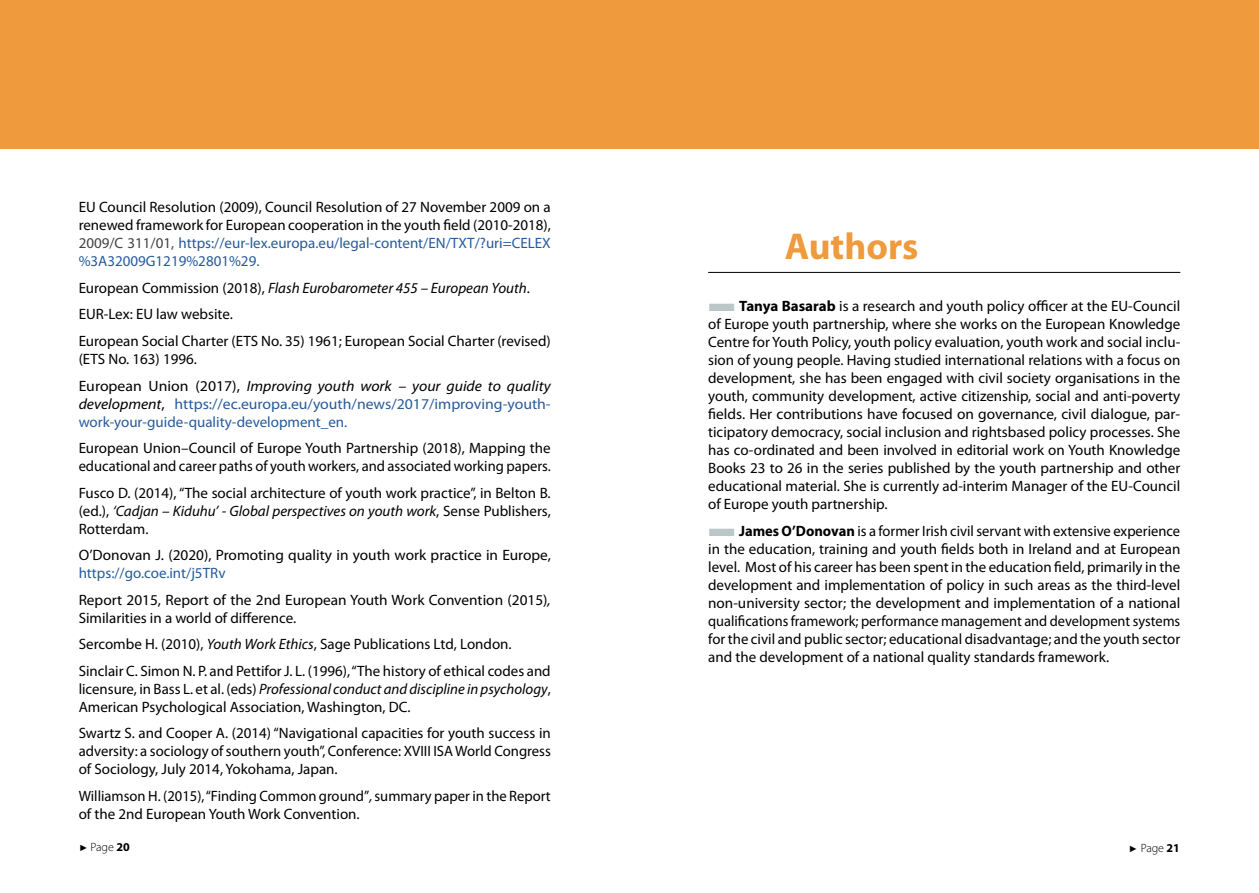
<style>
.page{position:relative;width:1259px;height:893px;background:#fff}
.page>*{position:absolute;margin:0;border:0;box-sizing:border-box;transform-origin:0 0}
.t1{font:700 37.5px "Myriad Pro";color:#ef9a3c}
.t2{font:15px/18px "Myriad Pro";color:#000}
.t3{font:15px/18px "Myriad Pro";color:#275b9b;scale:1.05 1}
.t4{font:italic 15px/26.5px "Myriad Pro";color:#000;scale:1.05 1}
.t5{font:300 12px "Myriad Pro";color:#000}
.s1{color:#424242}
.s2{color:#275b9b}
.s3{font-style:italic}
.s4{font-style:normal}
.s5{font-style:italic;color:#000}
.s6{color:#000}
.s7{color:#bac7c6}
.s8{font-weight:700}
.s9{font-family:"Arial";font-weight:400;font-size:9px}
</style>
<div class="page">
<div style="left:0;top:0;width:1259px;height:149px;background:#ef9a3c"></div>
<hr style="left:708px;top:272px;width:472px;height:1px;background:#000">
<p class="t2" style="left:79px;top:198px;width:473px;text-align:justify">EU Council Resolution (2009), Council Resolution of 27 November 2009 on a renewed framework for European cooperation in the youth field (2010-2018), <span class="s1">2009/C 311/01,</span> <span class="s2">https://eur-lex.europa.eu/legal-content/EN/TXT/?uri=CELEX %3A32009G1219%2801%29.</span></p>
<p class="t2" style="left:79px;top:274px;width:473px;line-height:26.5px">European Commission (2018), <span class="s3">Flash Eurobarometer 455 – European Youth</span>.<br>EUR-Lex: EU law website.<br>European Social Charter (ETS No. 35) 1961; European Social Charter (revised)</p>
<p class="t4" style="left:79px;top:345px;width:451px"><span class="s4">(ETS No. 163) 1996.<br>European Union (2017),</span> Improving youth work – your guide to quality</p>
<p class="t3" style="left:79px;top:394px;width:451px"><span class="s5">development</span><span class="s6">,</span> https://ec.europa.eu/youth/news/2017/improving-youth&shy;work-your-guide-quality-development_en.</p>
<p class="t2" style="left:79px;top:439px;width:473px">European Union–Council of Europe Youth Partnership (2018), Mapping the educational and career paths of youth workers, and associated working papers.</p>
<p class="t2" style="left:79px;top:483px;width:474px;text-align:justify">Fusco D. (2014), “The social architecture of youth work practice”, in Belton B. (ed.), <span class="s3">‘Cadjan – Kiduhu’ - Global perspectives on youth work</span>, Sense Publishers, Rotterdam.</p>
<p class="t2" style="left:79px;top:546px;width:474px">O’Donovan J. (2020), Promoting quality in youth work practice in Europe,</p>
<p class="t2" style="left:79px;top:559px;width:474px;line-height:26.5px"><span class="s2">https://go.coe.int/j5TRv<br></span>Report 2015, Report of the 2nd European Youth Work Convention (2015)<span class="s3">,</span></p>
<p class="t2" style="left:79px;top:604px;width:473px;line-height:26.5px">Similarities in a world of difference.<br>Sercombe H. (2010), <span class="s3">Youth Work Ethics</span>, Sage Publications Ltd, London.<br>Sinclair C. Simon N. P. and Pettifor J. L. (1996), “The history of ethical codes and</p>
<p class="t2" style="left:79px;top:679px;width:473px">licensure, in Bass L. et al. (eds) <span class="s3">Professional conduct and discipline in psychology</span>,<br>American Psychological Association, Washington, DC.</p>
<p class="t2" style="left:79px;top:724px;width:474px;text-align:justify">Swartz S. and Cooper A. (2014) “Navigational capacities for youth success in adversity: a sociology of southern youth”, Conference: XVIII ISA World Congress of Sociology, July 2014, Yokohama, Japan.</p>
<p class="t2" style="left:79px;top:786px;width:473px">Williamson H. (2015), “Finding Common ground”<span class="s3">,</span> summary paper in the Report of the 2nd European Youth Work Convention.</p>
<h1 class="t1" style="left:784px;top:222px;width:135px">Authors</h1>
<p class="t2" style="left:708px;top:297px;width:474px;text-align:justify"><span class="s7">■</span><span class="s8">Tanya Basarab</span> is a research and youth policy officer at the EU-Council of Europe youth partnership, where she works on the European Knowledge Centre for Youth Policy, youth policy evaluation, youth work and social inclu&shy;sion of young people. Having studied international relations with a focus on development, she has been engaged with civil society organisations in the youth, community development, active citizenship, social and anti-poverty fields. Her contributions have focused on governance, civil dialogue, par&shy;ticipatory democracy, social inclusion and rightsbased policy processes. She has co-ordinated and been involved in editorial work on Youth Knowledge Books 23 to 26 in the series published by the youth partnership and other educational material. She is currently ad-interim Manager of the EU-Council of Europe youth partnership.</p>
<p class="t2" style="left:708px;top:522px;width:474px;text-align:justify"><span class="s7">■</span><span class="s8">James O’Donovan</span> is a former Irish civil servant with extensive experience in the education, training and youth fields both in Ireland and at European level. Most of his career has been spent in the education field, primarily in the development and implementation of policy in such areas as the third-level non-university sector; the development and implementation of a national qualifications framework; performance management and development systems for the civil and public sector; educational disadvantage; and the youth sector and the development of a national quality standards framework.</p>
<p class="t5" style="left:79px;top:840px;width:52px"><span class="s9">►</span> Page <span class="s8">20</span></p>
<p class="t5" style="left:1128px;top:841px;width:53px"><span class="s9">►</span> Page <span class="s8">21</span></p>
</div>
